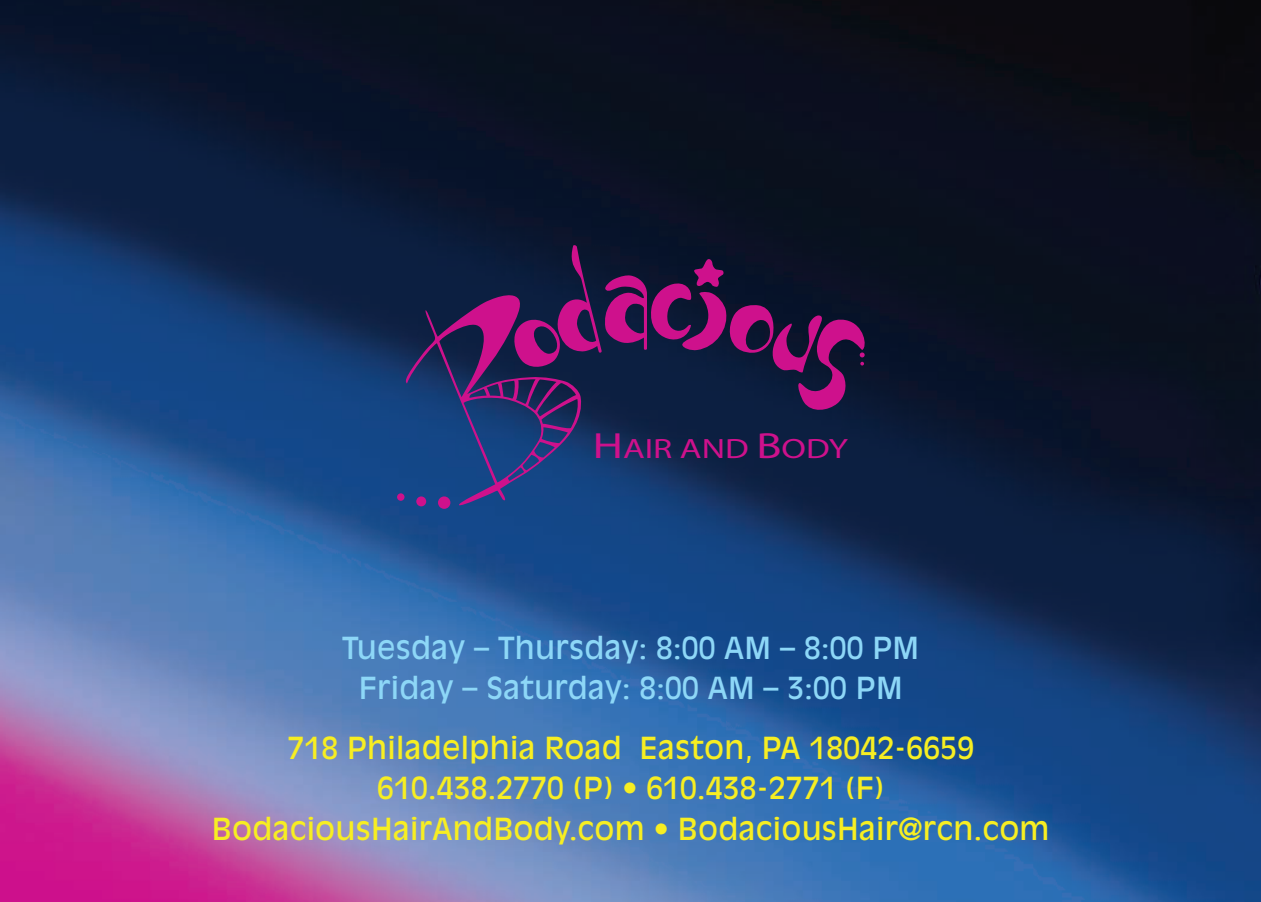
<style>
.page{position:relative;width:1261px;height:902px;background:#fff}
.page>*{position:absolute;margin:0;border:0;box-sizing:border-box;transform-origin:0 0}
.t1{font:30px/40px "Antique Olive";letter-spacing:.01em;color:#f7ee22;text-align:center}
.t2{font:30px/40px "Antique Olive";letter-spacing:.01em;color:#8dd7f7;text-align:center}
.t3{font:28px "Myriad";color:#ce118c;scale:1.27 1}
.s1{font-size:36.5px}
</style>
<div class="page">
<img style="left:0;top:0;width:1261px;height:901px">
<div style="left:438px;top:496px;width:12px;height:12px;background:#ce118c;border-radius:50%"></div>
<div style="left:397px;top:493px;width:7px;height:7px;background:#ce118c;border-radius:50%"></div>
<svg style="left:405px;top:245px;width:463px;height:261px;background:#282253"></svg>
<p class="t3" style="left:593px;top:434px;width:203px"><span class="s1">H</span>AIR AND <span class="s1">B</span>ODY</p>
<p class="t2" style="left:342px;top:628px;width:579px">Tuesday – Thursday: 8:00 AM – 8:00 PM<br>Friday – Saturday: 8:00 AM – 3:00 PM</p>
<p class="t1" style="left:212px;top:728px;width:839px">718 Philadelphia Road Easton, PA 18042-6659<br>610.438.2770 (P) • 610.438-2771 (F)<br>BodaciousHairAndBody.com • BodaciousHair@rcn.com</p>
</div>
